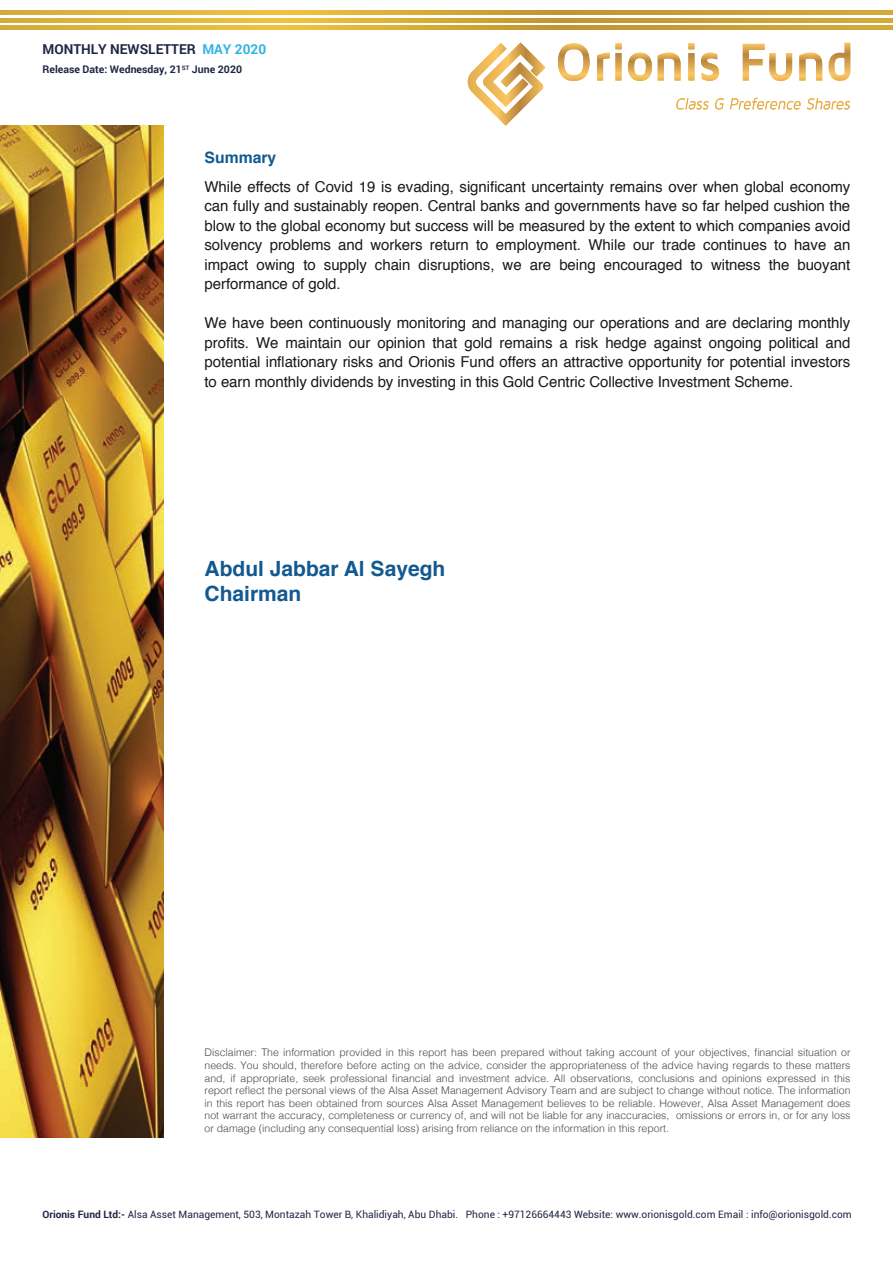
<style>
.page{position:relative;width:893px;height:1263px;background:#fff}
.page>*{position:absolute;margin:0;border:0;box-sizing:border-box;transform-origin:0 0}
.t1{font:700 21px/25.2px "Helvetica";color:#125991}
.t2{font:700 15.75px "Helvetica";color:#125991}
.t3{font:15px/19.5px "Helvetica";letter-spacing:-.005em;color:#1a1a19;text-align:justify}
.t4{font:700 13.65px "Roboto";color:#202744}
.t5{font:300 10.5px/12.6px "Helvetica";color:#494a49;text-align:justify}
.t6{font:700 10.5px "Roboto";color:#202744}
.t7{font:10.2px "Roboto";color:#202744}
.s1{color:#32b5e3}
.s2{font-weight:700}
</style>
<div class="page">
<img style="left:0;top:126px;width:163px;height:1011px">
<svg style="left:0;top:11px;width:893px;height:4px;background:#d5aa39"></svg>
<svg style="left:0;top:18px;width:893px;height:4px;background:#d5aa39"></svg>
<svg style="left:0;top:26px;width:893px;height:4px;background:#d5aa39"></svg>
<svg style="left:467px;top:43px;width:78px;height:83px"></svg>
<svg style="left:558px;top:43px;width:32px;height:38px"></svg>
<svg style="left:597px;top:43px;width:25px;height:38px"></svg>
<svg style="left:628px;top:53px;width:24px;height:28px"></svg>
<svg style="left:658px;top:53px;width:22px;height:28px"></svg>
<svg style="left:688px;top:43px;width:6px;height:38px"></svg>
<svg style="left:701px;top:53px;width:18px;height:28px"></svg>
<svg style="left:743px;top:44px;width:49px;height:37px"></svg>
<svg style="left:799px;top:53px;width:23px;height:28px"></svg>
<svg style="left:828px;top:43px;width:22px;height:38px"></svg>
<svg style="left:676px;top:98px;width:33px;height:11px"></svg>
<svg style="left:715px;top:98px;width:9px;height:11px"></svg>
<svg style="left:730px;top:98px;width:71px;height:11px"></svg>
<svg style="left:807px;top:98px;width:43px;height:11px"></svg>
<h3 class="t4" style="left:43px;top:40px;width:225px">MONTHLY NEWSLETTER <span class="s1">MAY 2020</span></h3>
<p class="t6" style="left:43px;top:62px;width:201px">Release Date: Wednesday, 21<sup>ST</sup> June 2020</p>
<h2 class="t2" style="left:205px;top:145px;width:73px">Summary</h2>
<p class="t3" style="left:205px;top:177px;width:647px">While effects of Covid 19 is evading, significant uncertainty remains over when global economy can fully and sustainably reopen. Central banks and governments have so far helped cushion the blow to the global economy but success will be measured by the extent to which companies avoid solvency problems and workers return to employment. While our trade continues to have an impact owing to supply chain disruptions, we are being encouraged to witness the buoyant performance of gold.</p>
<p class="t3" style="left:205px;top:314px;width:647px">We have been continuously monitoring and managing our operations and are declaring monthly profits. We maintain our opinion that gold remains a risk hedge against ongoing political and potential inflationary risks and Orionis Fund offers an attractive opportunity for potential investors to earn monthly dividends by investing in this Gold Centric Collective Investment Scheme.</p>
<h1 class="t1" style="left:205px;top:556px;width:242px">Abdul Jabbar Al Sayegh<br>Chairman</h1>
<p class="t5" style="left:205px;top:1046px;width:647px">Disclaimer: The information provided in this report has been prepared without taking account of your objectives, financial situation or needs. You should, therefore before acting on the advice, consider the appropriateness of the advice having regards to these matters and, if appropriate, seek professional financial and investment advice. All observations, conclusions and opinions expressed in this report reflect the personal views of the Alsa Asset Management Advisory Team and are subject to change without notice. The information in this report has been obtained from sources Alsa Asset Management believes to be reliable. However, Alsa Asset Management does not warrant the accuracy, completeness or currency of, and will not be liable for any inaccuracies, omissions or errors in, or for any loss or damage (including any consequential loss) arising from reliance on the information in this report.</p>
<p class="t7" style="left:43px;top:1207px;width:811px"><span class="s2">Orionis Fund Ltd:-</span> Alsa Asset Management, 503, Montazah Tower B, Khalidiyah, Abu Dhabi. Phone : +97126664443 Website: www.orionisgold.com Email : info@orionisgold.com</p>
</div>
